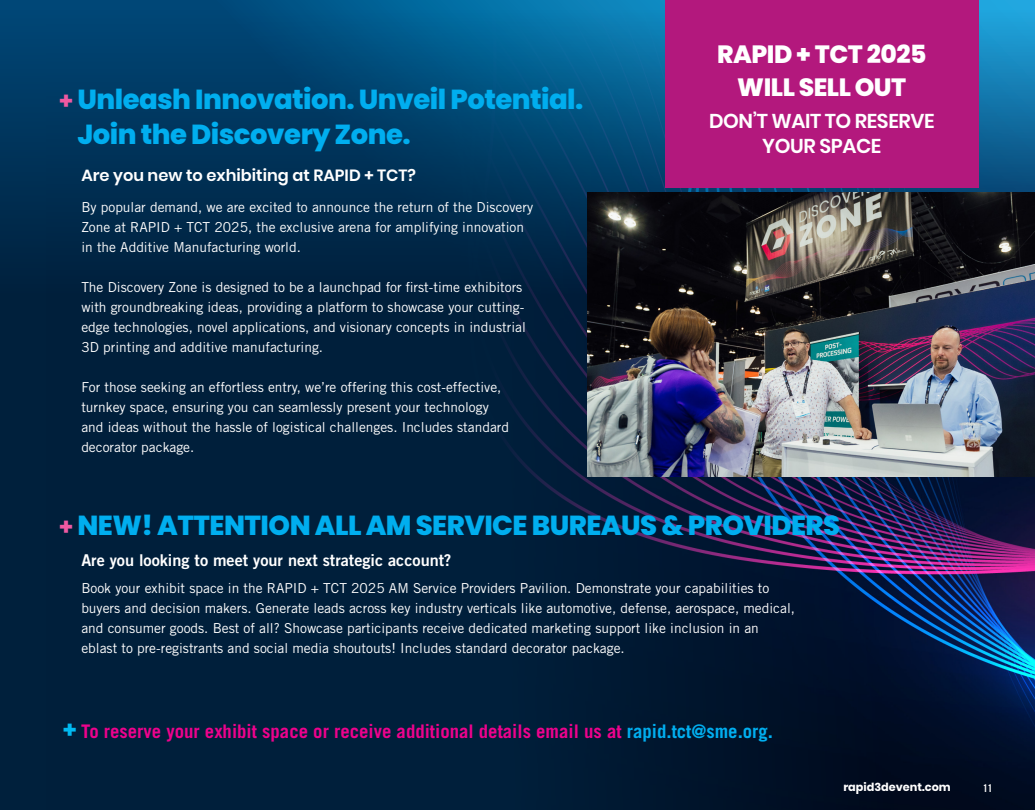
<style>
.page{position:relative;width:1035px;height:810px;background:#00203c}
.page>*{position:absolute;margin:0;border:0;box-sizing:border-box;transform-origin:0 0}
.t1{font:800 27.5px/35px "Poppins";letter-spacing:-.02em;color:#00aeef}
.t2{font:800 25px/32.5px "Poppins";letter-spacing:-.02em;color:#fff;text-align:center}
.t3{font:600 20px/25px "Poppins";letter-spacing:-.02em;color:#fff;text-align:center}
.Paragraph_-_Book{font:700 18.75px "Trade Gothic LT Std";color:#ed028c}
.Paragraph_-_Book-2{font:16.25px "Trade Gothic LT Std Bd 2";color:#fff}
.Paragraph_-_Book-3{font:600 16.25px "Poppins";color:#fff}
.Paragraph_-_Book-4{font:13.75px/20px "Trade Gothic LT Std";color:#fff}
.t4{font:700 11.25px "Poppins";color:#fff}
.Speaker_Title{font:10.62px "Trade Gothic LT Std Bd Cn 20";color:#fff}
.s1{font-weight:700;font-size:23.75px;color:#ef59a1}
.s2{font-family:"Poppins";font-size:23.75px;color:#00baf1}
.s3{color:#00aeef}
</style>
<div class="page">
<img style="left:506px;top:319px;width:529px;height:491px">
<svg style="left:0;top:0;width:1035px;height:319px"></svg>
<div style="left:665px;top:0;width:314px;height:187px;background:#b3187d"></div>
<img style="left:587px;top:192px;width:448px;height:285px">
<p class="t1" style="left:77px;top:82px;width:507px;text-indent:-18px"><span class="s1">+</span> Unleash Innovation. Unveil Potential.<br>Join the Discovery Zone.</p>
<p class="Paragraph_-_Book-3" style="left:81px;top:166px;width:336px">Are you new to exhibiting at RAPID + TCT?</p>
<p class="Paragraph_-_Book-4" style="left:81px;top:197px;width:453px">By popular demand, we are excited to announce the return of the Discovery<br>Zone at RAPID + TCT 2025, the exclusive arena for amplifying innovation in the Additive Manufacturing world.</p>
<p class="Paragraph_-_Book-4" style="left:81px;top:277px;width:446px">The Discovery Zone is designed to be a launchpad for first-time exhibitors with groundbreaking ideas, providing a platform to showcase your cutting&shy;edge technologies, novel applications, and visionary concepts in industrial 3D printing and additive manufacturing.</p>
<p class="Paragraph_-_Book-4" style="left:81px;top:377px;width:429px">For those seeking an effortless entry, we’re offering this cost-effective, turnkey space, ensuring you can seamlessly present your technology and ideas without the hassle of logistical challenges. Includes standard decorator package.</p>
<p class="t2" style="left:717px;top:38px;width:211px">RAPID + TCT 2025<br>WILL SELL OUT</p>
<p class="t3" style="left:709px;top:109px;width:227px">DON’T WAIT TO RESERVE<br>YOUR SPACE</p>
<p class="t1" style="left:59px;top:508px;width:782px"><span class="s1">+</span> NEW! ATTENTION ALL AM SERVICE BUREAUS &amp; PROVIDERS</p>
<p class="Paragraph_-_Book-2" style="left:81px;top:550px;width:372px">Are you looking to meet your next strategic account?</p>
<p class="Paragraph_-_Book-4" style="left:81px;top:578px;width:715px">Book your exhibit space in the RAPID + TCT 2025 AM Service Providers Pavilion. Demonstrate your capabilities to buyers and decision makers. Generate leads across key industry verticals like automotive, defense, aerospace, medical, and consumer goods. Best of all? Showcase participants receive dedicated marketing support like inclusion in an eblast to pre-registrants and social media shoutouts! Includes standard decorator package.</p>
<p class="Paragraph_-_Book" style="left:63px;top:719px;width:712px"><span class="s2">+</span> To reserve your exhibit space or receive additional details email us at <span class="s3">rapid.tct@sme.org.</span></p>
<p class="t4" style="left:843px;top:781px;width:109px">rapid3devent.com</p>
<p class="Speaker_Title" style="left:983px;top:781px;width:11px">11</p>
</div>
